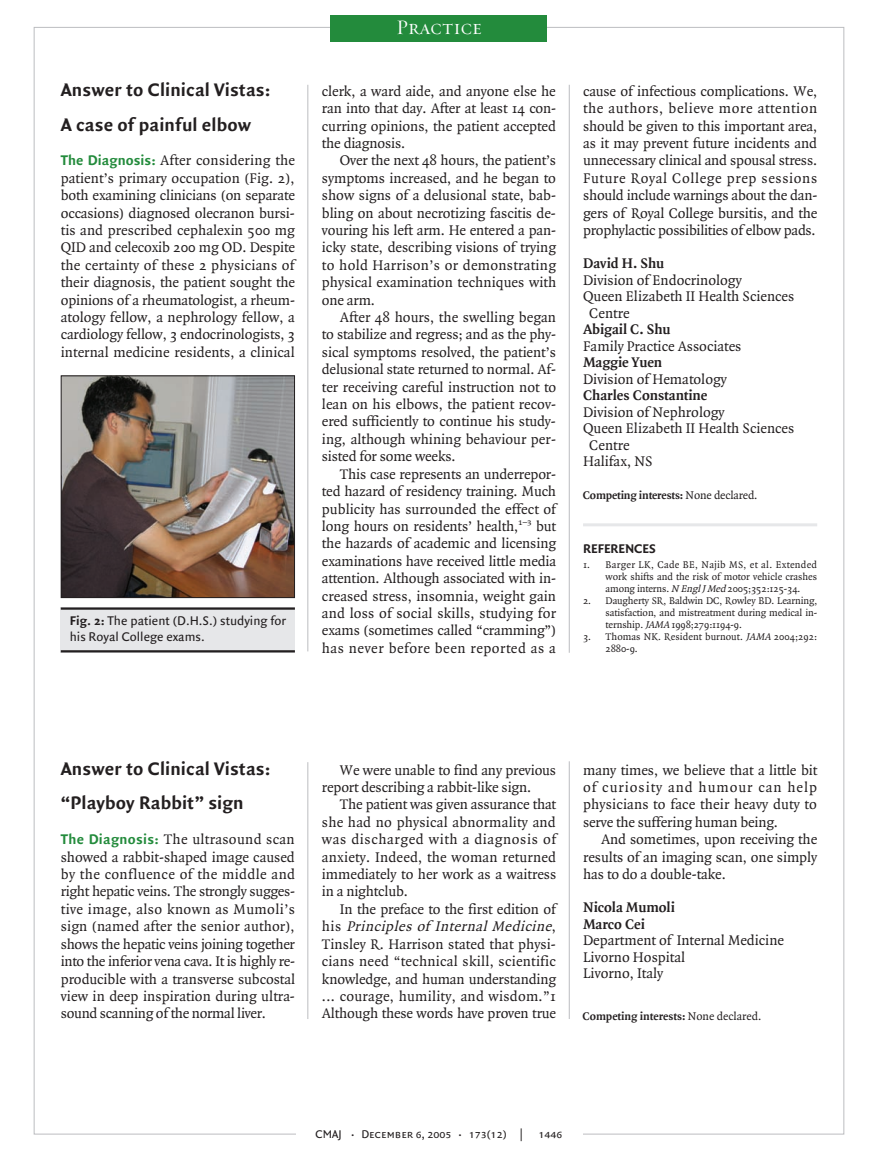
<style>
.page{position:relative;width:878px;height:1175px;background:#fff}
.page>*{position:absolute;margin:0;border:0;box-sizing:border-box;transform-origin:0 0}
.t1{font:21px "Requiem Display HTF Small Caps";letter-spacing:.005em;color:#fff}
.t2{font:700 19.5px/34.8px "Quadraat Sans";letter-spacing:.005em;color:#231f20}
.t3{font:15px/17.4px "Quadraat";color:#231f20;text-align:justify}
.t4{font:700 15px/16.5px "Quadraat";color:#231f20}
.t5{font:13.5px/16.5px "Quadraat Sans";color:#231f20}
.t6{font:700 13.5px "Quadraat Sans";letter-spacing:-.01em;color:#231f20}
.t7{font:700 12px "Quadraat";letter-spacing:-.005em;color:#231f20}
.t8{font:12px "Quadraat Sans Caps";color:#231f20}
.t9{font:10.5px/12px "Quadraat";letter-spacing:-.01em;color:#231f20;text-align:justify}
.s1{font-family:"Quadraat Sans";font-weight:700;color:#238b3c}
.s2{font-weight:700}
.s3{font-weight:400}
.s4{font-style:italic}
.s5{font-size:9px}
</style>
<div class="page">
<hr style="left:583px;top:523px;width:234px;height:3px;background:#e6e7e9">
<hr style="left:569px;top:85px;width:1px;height:567px;background:#bcbdc0">
<hr style="left:307px;top:85px;width:1px;height:566px;background:#bcbdc0">
<hr style="left:569px;top:761px;width:1px;height:258px;background:#bcbdc0">
<hr style="left:307px;top:762px;width:1px;height:257px;background:#bcbdc0">
<div style="left:331px;top:15px;width:216px;height:26px;background:#238b3c"></div>
<img style="left:63px;top:377px;width:230px;height:219px">
<div style="left:61px;top:375px;width:234px;height:223px;border:1px solid #231f20"></div>
<div style="left:61px;top:607px;width:234px;height:45px;background:#e6e7e9"></div>
<hr style="left:61px;top:607px;width:234px;height:2px;background:#231f20">
<hr style="left:61px;top:650px;width:234px;height:2px;background:#231f20">
<h2 class="t2" style="left:61px;top:72px;width:211px">Answer to Clinical Vistas:<br>A case of painful elbow</h2>
<p class="t3" style="left:61px;top:152px;width:236px"><span class="s1">The Diagnosis:</span> After considering the patient’s primary occupation (Fig. 2), both examining clinicians (on separate occasions) diagnosed olecranon bursi&shy;tis and prescribed cephalexin 500 mg QID and celecoxib 200 mg OD. Despite the certainty of these 2 physicians of their diagnosis, the patient sought the opinions of a rheumatologist, a rheum&shy;atology fellow, a nephrology fellow, a cardiology fellow, 3 endocrinologists, 3 internal medicine residents, a clinical</p>
<p class="t5" style="left:70px;top:612px;width:218px"><span class="s2">Fig. 2:</span> The patient (D.H.S.) studying for his Royal College exams.</p>
<h1 class="t1" style="left:396px;top:15px;width:87px">Practice</h1>
<p class="t3" style="left:322px;top:83px;width:236px">clerk, a ward aide, and anyone else he ran into that day. After at least 14 con&shy;curring opinions, the patient accepted the diagnosis.</p>
<p class="t3" style="left:322px;top:152px;width:236px;text-indent:18px">Over the next 48 hours, the patient’s symptoms increased, and he began to show signs of a delusional state, bab&shy;bling on about necrotizing fascitis de&shy;vouring his left arm. He entered a pan&shy;icky state, describing visions of trying to hold Harrison’s or demonstrating physical examination techniques with one arm.</p>
<p class="t3" style="left:322px;top:309px;width:236px;text-indent:18px">After 48 hours, the swelling began to stabilize and regress; and as the phy&shy;sical symptoms resolved, the patient’s delusional state returned to normal. Af&shy;ter receiving careful instruction not to lean on his elbows, the patient recov&shy;ered sufficiently to continue his study&shy;ing, although whining behaviour per&shy;sisted for some weeks.</p>
<p class="t3" style="left:322px;top:465px;width:236px;text-indent:18px">This case represents an underrepor&shy;ted hazard of residency training. Much publicity has surrounded the effect of long hours on residents’ health,<sup>1–3</sup> but the hazards of academic and licensing examinations have received little media attention. Although associated with in&shy;creased stress, insomnia, weight gain and loss of social skills, studying for exams (sometimes called “cramming”) has never before been reported as a</p>
<p class="t3" style="left:583px;top:83px;width:236px">cause of infectious complications. We, the authors, believe more attention should be given to this important area, as it may prevent future incidents and unnecessary clinical and spousal stress.<br>Future Royal College prep sessions should include warnings about the dan&shy;gers of Royal College bursitis, and the prophylactic possibilities of elbow pads.</p>
<p class="t4" style="left:583px;top:255px;width:83px">David H. Shu</p>
<p class="t3" style="left:583px;top:271px;width:160px">Division of Endocrinology</p>
<p class="t3" style="left:583px;top:288px;width:213px">Queen Elizabeth II Health Sciences</p>
<p class="t3" style="left:589px;top:304px;width:42px">Centre</p>
<p class="t4" style="left:583px;top:321px;width:89px">Abigail C. Shu</p>
<p class="t3" style="left:583px;top:337px;width:160px">Family Practice Associates</p>
<p class="t4" style="left:583px;top:354px;width:81px">Maggie Yuen</p>
<p class="t3" style="left:583px;top:370px;width:145px">Division of Hematology</p>
<p class="t4" style="left:583px;top:387px;width:126px">Charles Constantine</p>
<p class="t3" style="left:583px;top:403px;width:143px">Division of Nephrology</p>
<p class="t3" style="left:583px;top:420px;width:213px">Queen Elizabeth II Health Sciences</p>
<p class="t3" style="left:589px;top:436px;width:42px">Centre</p>
<p class="t3" style="left:583px;top:453px;width:71px">Halifax, NS</p>
<p class="t7" style="left:582px;top:490px;width:176px">Competing interests: <span class="s3">None declared.</span></p>
<p class="t6" style="left:583px;top:541px;width:74px">REFERENCES</p>
<p class="t9" style="left:605px;top:559px;width:213px;text-indent:-23px">1. Barger LK, Cade BE, Najib MS, et al. Extended work shifts and the risk of motor vehicle crashes among interns. <span class="s4">N EnglJ Med</span>2005;352:125-34.</p>
<p class="t9" style="left:605px;top:595px;width:213px;text-indent:-23px">2. Daugherty SR, Baldwin DC, Rowley BD. Learning, satisfaction, and mistreatment during medical in&shy;ternship. <span class="s4">JAMA</span>1998;279:1194-9.</p>
<p class="t9" style="left:605px;top:631px;width:213px;text-indent:-22px">3. Thomas NK. Resident burnout. <span class="s4">JAMA</span>2004;292:<br>2880-9.</p>
<h2 class="t2" style="left:61px;top:751px;width:211px">Answer to Clinical Vistas: “Playboy Rabbit” sign</h2>
<p class="t3" style="left:61px;top:831px;width:236px"><span class="s1">The Diagnosis:</span> The ultrasound scan showed a rabbit-shaped image caused by the confluence of the middle and right hepatic veins. The strongly sugges&shy;tive image, also known as Mumoli’s sign (named after the senior author), shows the hepatic veins joining together into the inferior vena cava. It is highly re&shy;producible with a transverse subcostal view in deep inspiration during ultra&shy;sound scanning of the normal liver.</p>
<p class="t3" style="left:322px;top:761px;width:236px;text-indent:18px">We were unable to find any previous report describing a rabbit-like sign.</p>
<p class="t3" style="left:322px;top:796px;width:236px;text-indent:18px">The patient was given assurance that she had no physical abnormality and was discharged with a diagnosis of anxiety. Indeed, the woman returned immediately to her work as a waitress in a nightclub.</p>
<p class="t3" style="left:322px;top:900px;width:236px;text-indent:18px">In the preface to the first edition of h i s <span class="s4">Principles of Internal Medicine</span>, Tinsley R. Harrison stated that physi&shy;cians need “technical skill, scientific knowledge, and human understanding ... courage, humility, and wisdom.”1<br>Although these words have proven true</p>
<p class="t3" style="left:583px;top:761px;width:236px">many times, we believe that a little bit of curiosity and humour can help physicians to face their heavy duty to serve the suffering human being.</p>
<p class="t3" style="left:583px;top:831px;width:236px;text-indent:18px">And sometimes, upon receiving the results of an imaging scan, one simply has to do a double-take.</p>
<p class="t4" style="left:583px;top:899px;width:93px">Nicola Mumoli<br>Marco Cei</p>
<p class="t3" style="left:583px;top:932px;width:202px;line-height:16.5px;text-align:left">Department of Internal Medicine<br>Livorno Hospital<br>Livorno, Italy</p>
<p class="t7" style="left:582px;top:1010px;width:180px">Competing interests: <span class="s3">None declared.</span></p>
<p class="t8" style="left:315px;top:1127px;width:248px">CMAJ <span class="s5">•</span> December 6, 2005 <span class="s5">•</span> 173(12) | 1446</p>
</div>
